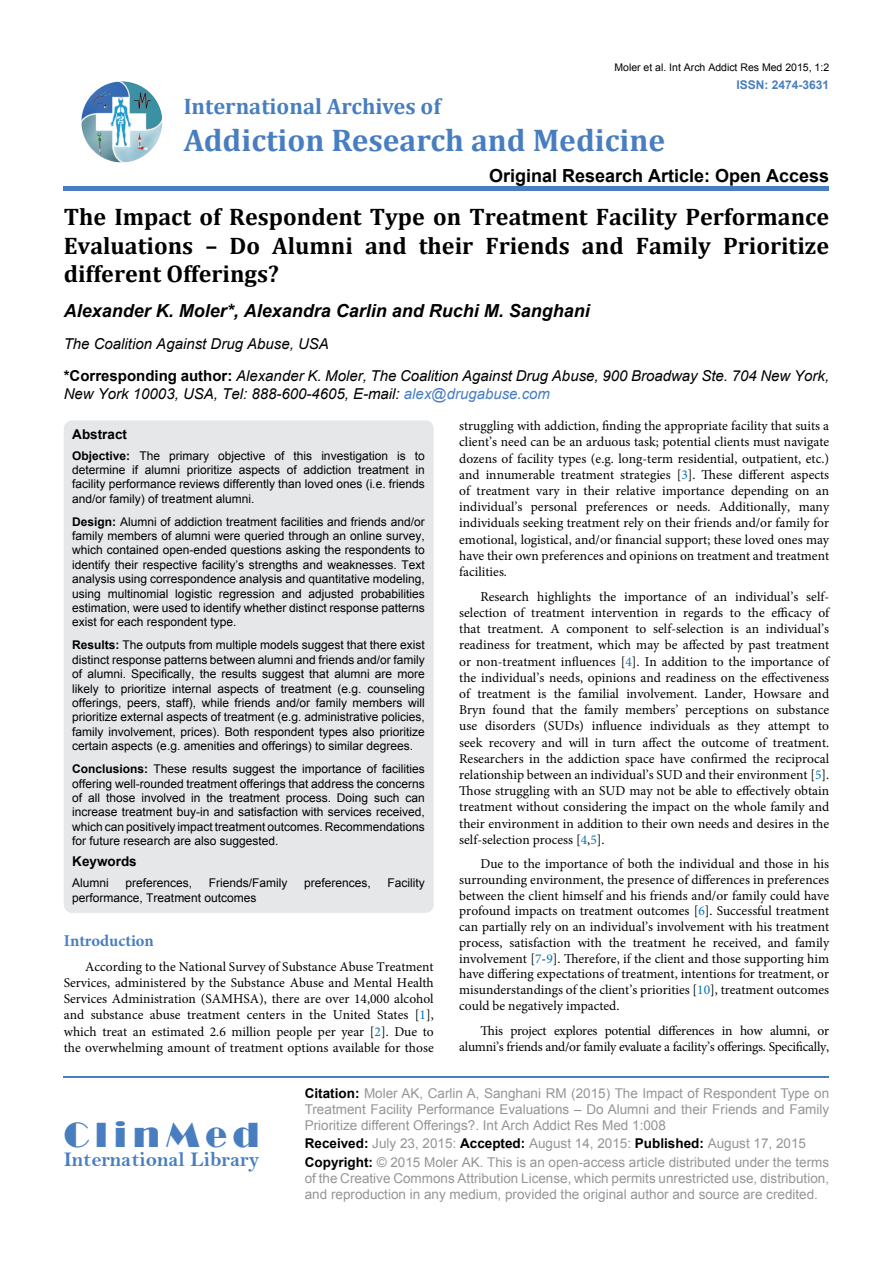
<style>
.page{position:relative;width:893px;height:1263px;background:#fff}
.page>*{position:absolute;margin:0;border:0;box-sizing:border-box;transform-origin:0 0}
.t1{font:36px "Broadway";letter-spacing:.16em;color:#487ec0}
.t2{font:700 31.5px "Cambria";color:#487ec0}
.t3{font:700 24px/28.8px "Cambria";color:#000;text-align:justify}
.t4{font:700 22.5px "Cambria";color:#487ec0}
.t5{font:21px "Bell MT Bold";color:#487ec0}
.t6{font:italic 700 18px "Arial";color:#000}
.t7{font:700 18px "Arial";color:#000}
.t8{font:700 16.5px "Minion Pro";color:#487ec0}
.t9{font:italic 15px/32.2px "Arial";color:#000}
.t10{font:13.5px/16.2px "Minion Pro";color:#000;text-align:justify}
.t11{font:13.5px/16.2px "Arial";color:#939598}
.t12{font:13.5px/16.2px "Minion Pro";letter-spacing:-.02em;color:#000;text-align:right}
.t13{font:700 13.5px "Arial";color:#000}
.t14{font:12px/14.4px "Arial";color:#000;text-align:justify}
.t15{font:700 12px "Arial";color:#487ec0}
.t16{font:10.5px "Arial";color:#000}
.s1{font-weight:700;font-style:normal}
.s2{color:#487ec0}
.s3{font-weight:700}
.s4{color:#0072bc}
.s5{font-weight:700;color:#000}
</style>
<div class="page">
<img style="left:81px;top:81px;width:81px;height:81px;border-radius:41px">
<div style="left:64px;top:186px;width:765px;height:5px;background:#487ec0"></div>
<hr style="left:64px;top:1076px;width:765px;height:2px;background:#487ec0">
<div style="left:64px;top:420px;width:370px;height:493px;background:#e6e7e8;border-radius:9px"></div>
<p class="t16" style="left:614px;top:61px;width:216px">Moler et al. Int Arch Addict Res Med 2015, 1:2</p>
<p class="t15" style="left:736px;top:76px;width:94px">ISSN: 2474-3631</p>
<h3 class="t4" style="left:184px;top:90px;width:259px">International Archives of</h3>
<h2 class="t2" style="left:184px;top:118px;width:483px">Addiction Research and Medicine</h2>
<h3 class="t7" style="left:489px;top:163px;width:342px">Original Research Article: Open Access</h3>
<h3 class="t3" style="left:64px;top:201px;width:767px">The Impact of Respondent Type on Treatment Facility Performance Evaluations – Do Alumni and their Friends and Family Prioritize different Offerings?</h3>
<h3 class="t6" style="left:64px;top:298px;width:528px">Alexander K. Moler*, Alexandra Carlin and Ruchi M. Sanghani</h3>
<p class="t9" style="left:64px;top:328px;width:767px">The Coalition Against Drug Abuse, USA<br><span class="s1">*Corresponding author:</span> Alexander K. Moler, The Coalition Against Drug Abuse, 900 Broadway Ste. 704 New York,</p>
<p class="t9" style="left:64px;top:378px;width:488px">New York 10003, USA, Tel: 888-600-4605, E-mail: <span class="s2">alex@drugabuse.com</span></p>
<p class="t13" style="left:72px;top:424px;width:56px">Abstract</p>
<p class="t14" style="left:72px;top:448px;width:354px"><span class="s3">Objective:</span> The primary objective of this investigation is to determine if alumni prioritize aspects of addiction treatment in facility performance reviews differently than loved ones (i.e. friends and/or family) of treatment alumni.</p>
<p class="t14" style="left:72px;top:514px;width:354px"><span class="s3">Design:</span> Alumni of addiction treatment facilities and friends and/or family members of alumni were queried through an online survey, which contained open-ended questions asking the respondents to identify their respective facility’s strengths and weaknesses. Text analysis using correspondence analysis and quantitative modeling, using multinomial logistic regression and adjusted probabilities estimation, were used to identify whether distinct response patterns exist for each respondent type.</p>
<p class="t14" style="left:72px;top:638px;width:354px"><span class="s3">Results:</span> The outputs from multiple models suggest that there exist distinct response patterns between alumni and friends and/or family of alumni. Specifically, the results suggest that alumni are more likely to prioritize internal aspects of treatment (e.g. counseling offerings, peers, staff), while friends and/or family members will prioritize external aspects of treatment (e.g. administrative policies, family involvement, prices). Both respondent types also prioritize certain aspects (e.g. amenities and offerings) to similar degrees.</p>
<p class="t14" style="left:72px;top:762px;width:354px"><span class="s3">Conclusions:</span> These results suggest the importance of facilities offering well-rounded treatment offerings that address the concerns of all those involved in the treatment process. Doing such can increase treatment buy-in and satisfaction with services received, which can positively impact treatment outcomes. Recommendations for future research are also suggested.</p>
<p class="t13" style="left:72px;top:852px;width:66px">Keywords</p>
<p class="t14" style="left:72px;top:876px;width:38px">Alumni</p>
<p class="t14" style="left:126px;top:876px;width:68px">preferences,</p>
<p class="t14" style="left:209px;top:876px;width:80px">Friends/Family</p>
<p class="t14" style="left:304px;top:876px;width:68px">preferences,</p>
<p class="t14" style="left:387px;top:876px;width:39px">Facility</p>
<p class="t14" style="left:72px;top:890px;width:186px">performance, Treatment outcomes</p>
<p class="t8" style="left:64px;top:929px;width:92px">Introduction</p>
<p class="t10" style="left:64px;top:958px;width:371px;text-indent:21px">According to the National Survey of Substance Abuse Treatment Services, administered by the Substance Abuse and Mental Health Services Administration (SAMHSA), there are over 14,000 alcohol and substance abuse treatment centers in the United States [<span class="s4">1</span>], which treat an estimated 2.6 million people per year [<span class="s4">2</span>]. Due to the overwhelming amount of treatment options available for those</p>
<p class="t10" style="left:459px;top:418px;width:371px">struggling with addiction, finding the appropriate facility that suits a client’s need can be an arduous task; potential clients must navigate dozens of facility types (e.g. long-term residential, outpatient, etc.) and innumerable treatment strategies [<span class="s4">3</span>]. These different aspects of treatment vary in their relative importance depending on an individual’s personal preferences or needs. Additionally, many individuals seeking treatment rely on their friends and/or family for emotional, logistical, and/or financial support; these loved ones may have their own preferences and opinions on treatment and treatment facilities.</p>
<p class="t10" style="left:459px;top:588px;width:371px;text-indent:21px">Research highlights the importance of an individual’s self&shy;selection of treatment intervention in regards to the efficacy of that treatment. A component to self-selection is an individual’s readiness for treatment, which may be affected by past treatment or non-treatment influences [<span class="s4">4</span>]. In addition to the importance of the individual’s needs, opinions and readiness on the effectiveness of treatment is the familial involvement. Lander, Howsare and Bryn found that the family members’ perceptions on substance use disorders (SUDs) influence individuals as they attempt to seek recovery and will in turn affect the outcome of treatment.<br>Researchers in the addiction space have confirmed the reciprocal relationship between an individual’s SUD and their environment [<span class="s4">5</span>].<br>Those struggling with an SUD may not be able to effectively obtain treatment without considering the impact on the whole family and their environment in addition to their own needs and desires in the self-selection process [<span class="s4">4</span>,<span class="s4">5</span>].</p>
<p class="t10" style="left:459px;top:856px;width:371px;line-height:15.8px;text-indent:21px">Due to the importance of both the individual and those in his surrounding environment, the presence of differences in preferences between the client himself and his friends and/or family could have profound impacts on treatment outcomes [<span class="s4">6</span>]. Successful treatment can partially rely on an individual’s involvement with his treatment process, satisfaction with the treatment he received, and family involvement [<span class="s4">7</span>-<span class="s4">9</span>]. Therefore, if the client and those supporting him have differing expectations of treatment, intentions for treatment, or misunderstandings of the client’s priorities [<span class="s4">10</span>], treatment outcomes could be negatively impacted.</p>
<p class="t12" style="left:459px;top:1022px;width:371px">This project explores potential differences in how alumni, or alumni’s friends and/or family evaluate a facility’s offerings. Specifically,</p>
<h1 class="t1" style="left:64px;top:1113px;width:197px">ClinMed</h1>
<h3 class="t5" style="left:64px;top:1147px;width:197px">International Library</h3>
<p class="t11" style="left:305px;top:1085px;width:526px;text-align:justify"><span class="s5">Citation:</span> Moler AK, Carlin A, Sanghani RM (2015) The Impact of Respondent Type on Treatment Facility Performance Evaluations – Do Alumni and their Friends and Family Prioritize different Offerings?. Int Arch Addict Res Med 1:008</p>
<p class="t11" style="left:305px;top:1134px;width:526px;line-height:18.3px"><span class="s5">Received:</span> July 23, 2015: <span class="s5">Accepted:</span> August 14, 2015: <span class="s5">Published:</span> August 17, 2015<br><span class="s5">Copyright:</span> © 2015 Moler AK. This is an open-access article distributed under the terms</p>
<p class="t11" style="left:305px;top:1170px;width:526px">of the Creative Commons Attribution License, which permits unrestricted use, distribution, and reproduction in any medium, provided the original author and source are credited.</p>
</div>
